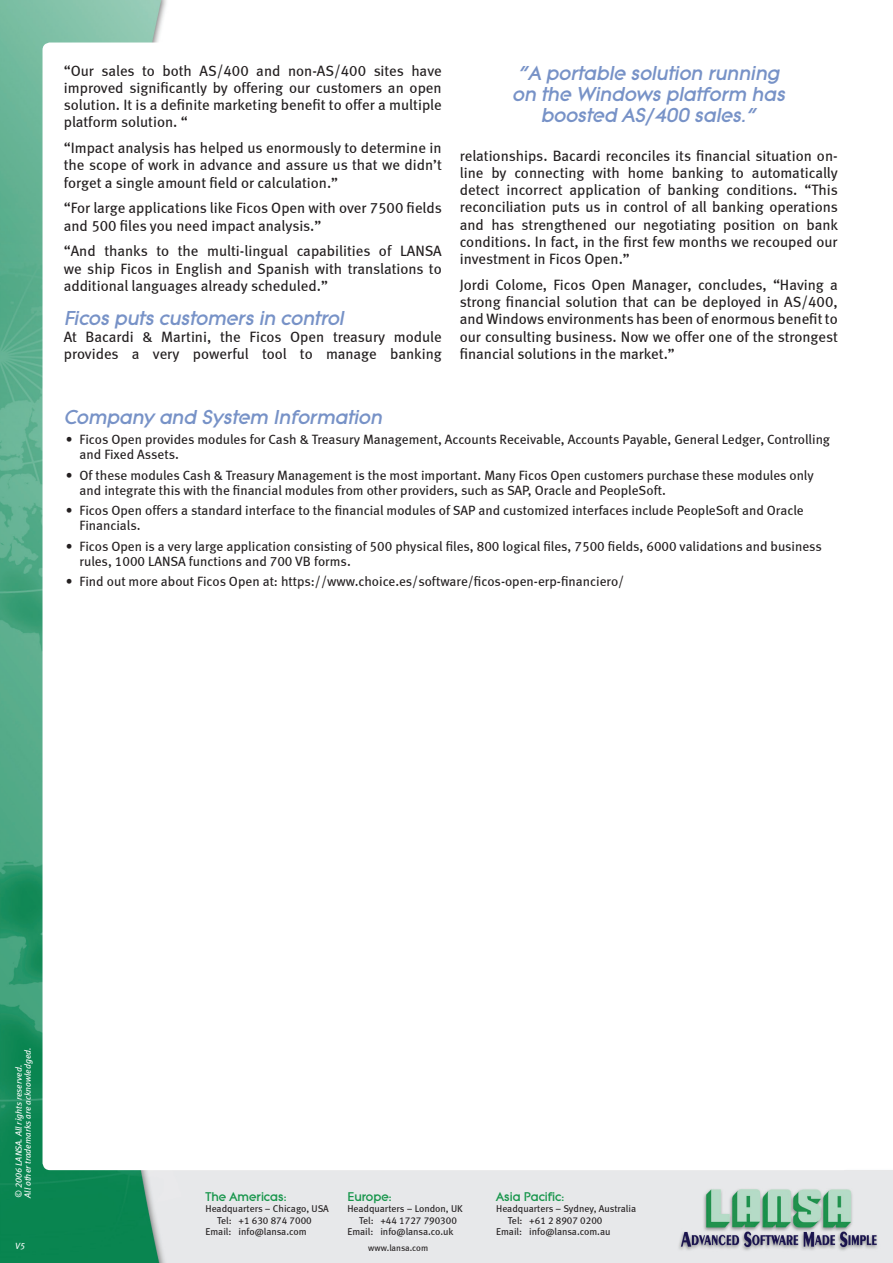
<style>
.page{position:relative;width:893px;height:1263px;background:#fff}
.page>*{position:absolute;margin:0;border:0;box-sizing:border-box;transform-origin:0 0}
.t1{font:italic 800 21px/21px "Litera EF";color:#7792c7;text-align:center}
.t2{font:15px/17.2px "Meta Book LF";color:#231f20;text-align:justify}
.t3{font:13.5px/15px "Meta Book LF";color:#231f20}
.t4{font:800 13.2px "Litera EF";color:#18964c}
.t5{font:9.9px "Meta Book LF";color:#231f20}
.t6{font:italic 9px/9px "Meta Book LF";color:#fff}
.t7{font:9px "Meta Book LF";letter-spacing:-.005em;color:#231f20}
.t8{font:italic 9px "Meta Book LF";color:#fff;scale:.96 1}
</style>
<div class="page">
<img style="left:0;top:0;width:893px;height:1263px">
<div style="left:43px;top:43px;width:807px;height:1127px;background:#fff;border-radius:8px"></div>
<p class="t2" style="left:64px;top:62px;width:379px">“Our sales to both AS/400 and non-AS/400 sites have improved significantly by offering our customers an open solution. It is a definite marketing benefit to offer a multiple platform solution. “</p>
<p class="t2" style="left:64px;top:139px;width:380px">“Impact analysis has helped us enormously to determine in the scope of work in advance and assure us that we didn’t forget a single amount field or calculation.”</p>
<p class="t2" style="left:64px;top:199px;width:380px">“For large applications like Ficos Open with over 7500 fields and 500 files you need impact analysis.”</p>
<p class="t2" style="left:64px;top:242px;width:379px">“And thanks to the multi-lingual capabilities of LANSA we ship Ficos in English and Spanish with translations to additional languages already scheduled.”</p>
<h1 class="t1" style="left:64px;top:307px;width:286px">Ficos puts customers in control</h1>
<p class="t2" style="left:64px;top:328px;width:379px">At Bacardi &amp; Martini, the Ficos Open treasury module provides a very powerful tool to manage banking</p>
<h1 class="t1" style="left:512px;top:62px;width:278px">“A portable solution running on the Windows platform has boosted AS/400 sales.”</h1>
<p class="t2" style="left:460px;top:147px;width:380px">relationships. Bacardi reconciles its financial situation on&shy;line by connecting with home banking to automatically detect incorrect application of banking conditions. “This reconciliation puts us in control of all banking operations and has strengthened our negotiating position on bank conditions. In fact, in the first few months we recouped our investment in Ficos Open.”</p>
<p class="t2" style="left:460px;top:276px;width:380px">Jordi Colome, Ficos Open Manager, concludes, “Having a strong financial solution that can be deployed in AS/400, and Windows environments has been of enormous benefit to our consulting business. Now we offer one of the strongest financial solutions in the market.”</p>
<h1 class="t1" style="left:64px;top:407px;width:324px">Company and System Information</h1>
<p class="t3" style="left:80px;top:432px;width:752px;text-indent:-14px">• Ficos Open provides modules for Cash &amp; Treasury Management, Accounts Receivable, Accounts Payable, General Ledger, Controlling and Fixed Assets.</p>
<p class="t3" style="left:80px;top:467px;width:736px;text-indent:-14px">• Of these modules Cash &amp; Treasury Management is the most important. Many Ficos Open customers purchase these modules only and integrate this with the financial modules from other providers, such as SAP, Oracle and PeopleSoft.</p>
<p class="t3" style="left:80px;top:503px;width:726px;text-indent:-14px">• Ficos Open offers a standard interface to the financial modules of SAP and customized interfaces include PeopleSoft and Oracle<br>Financials.</p>
<p class="t3" style="left:80px;top:538px;width:744px;text-indent:-14px">• Ficos Open is a very large application consisting of 500 physical files, 800 logical files, 7500 fields, 6000 validations and business rules, 1000 LANSA functions and 700 VB forms.</p>
<p class="t3" style="left:66px;top:574px;width:560px">• Find out more about Ficos Open at: https://www.choice.es/software/ficos-open-erp-financiero/</p>
<p class="t6" style="left:14px;top:1197px;width:152px;rotate:-90deg">© 2006 LANSA. All rights reserved.<br>All other trademarks are acknowledged.</p>
<p class="t8" style="left:15px;top:1240px;width:14px">V5</p>
<p class="t4" style="left:206px;top:1189px;width:82px">The Americas:</p>
<p class="t5" style="left:206px;top:1203px;width:125px">Headquarters – Chicago, USA</p>
<p class="t5" style="left:217px;top:1214px;width:96px">Tel: +1 630 874 7000</p>
<p class="t5" style="left:206px;top:1226px;width:103px">Email: info@lansa.com</p>
<p class="t4" style="left:347px;top:1189px;width:46px">Europe:</p>
<p class="t5" style="left:347px;top:1203px;width:117px">Headquarters – London, UK</p>
<p class="t5" style="left:359px;top:1214px;width:99px">Tel: +44 1727 790300</p>
<p class="t5" style="left:347px;top:1226px;width:108px">Email: info@lansa.co.uk</p>
<p class="t7" style="left:368px;top:1242px;width:61px">www.lansa.com</p>
<p class="t4" style="left:496px;top:1189px;width:70px">Asia Pacific:</p>
<p class="t5" style="left:496px;top:1203px;width:142px">Headquarters – Sydney, Australia</p>
<p class="t5" style="left:508px;top:1214px;width:96px">Tel: +61 2 8907 0200</p>
<p class="t5" style="left:496px;top:1226px;width:116px">Email: info@lansa.com.au</p>
</div>
